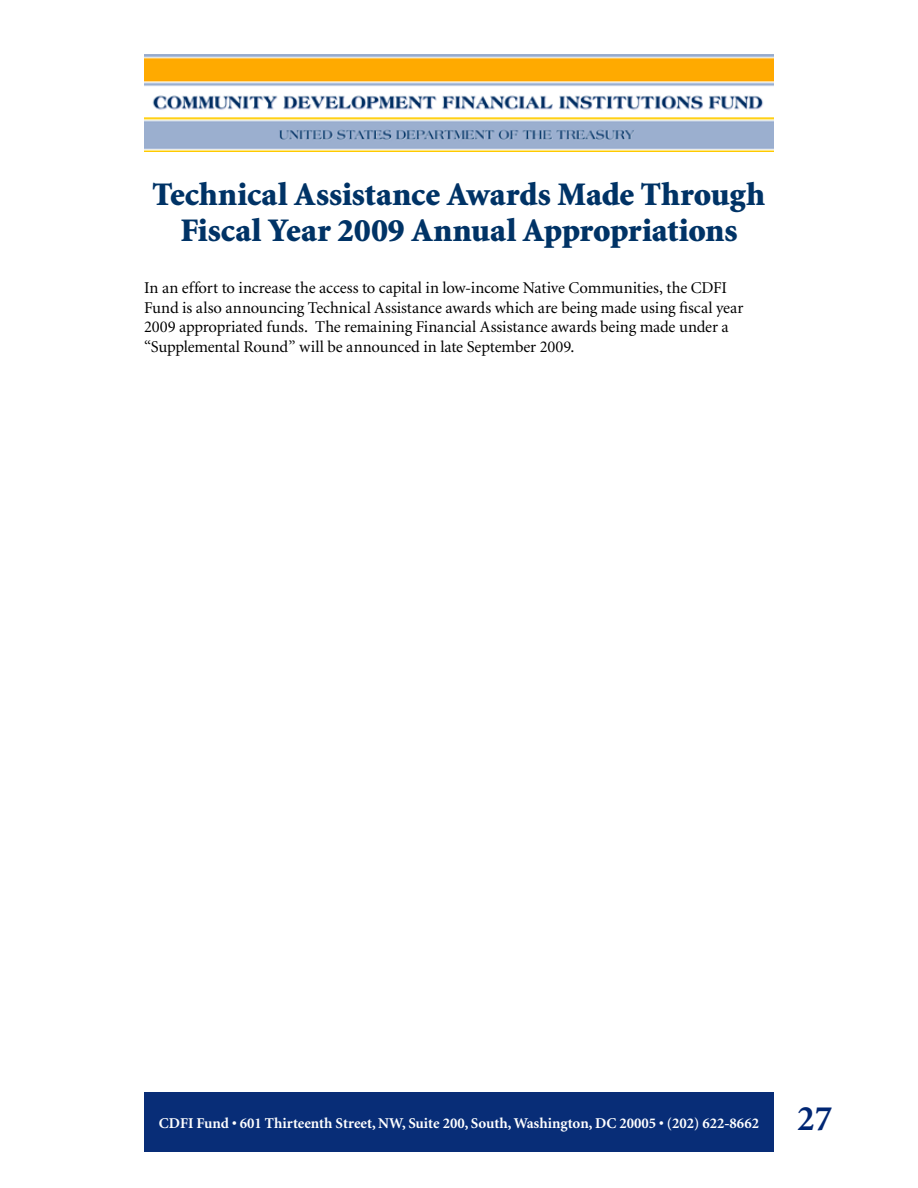
<style>
.page{position:relative;width:918px;height:1188px;background:#fff}
.page>*{position:absolute;margin:0;border:0;box-sizing:border-box;transform-origin:0 0}
.t1{font:700 36px "Minion";color:#002673}
.t2{font:900 33px/36px "Minion";color:#036;text-align:center}
.t3{font:16.5px/19.5px "Minion";letter-spacing:-.005em;color:#000}
.t4{font:700 15px "Minion";color:#fff}
</style>
<div class="page">
<img style="left:144px;top:54px;width:630px;height:97px">
<div style="left:144px;top:1092px;width:630px;height:60px;background:#082d77"></div>
<h2 class="t2" style="left:153px;top:177px;width:614px">Technical Assistance Awards Made Through<br>Fiscal Year 2009 Annual Appropriations</h2>
<p class="t3" style="left:144px;top:279px;width:601px">In an effort to increase the access to capital in low-income Native Communities, the CDFI Fund is also announcing Technical Assistance awards which are being made using fiscal year 2009 appropriated funds. The remaining Financial Assistance awards being made under a “Supplemental Round” will be announced in late September 2009.</p>
<p class="t4" style="left:159px;top:1115px;width:602px">CDFI Fund • 601 Thirteenth Street, NW, Suite 200, South, Washington, DC 20005 • (202) 622-8662</p>
<h1 class="t1" style="left:797px;top:1101px;width:37px">27</h1>
</div>
